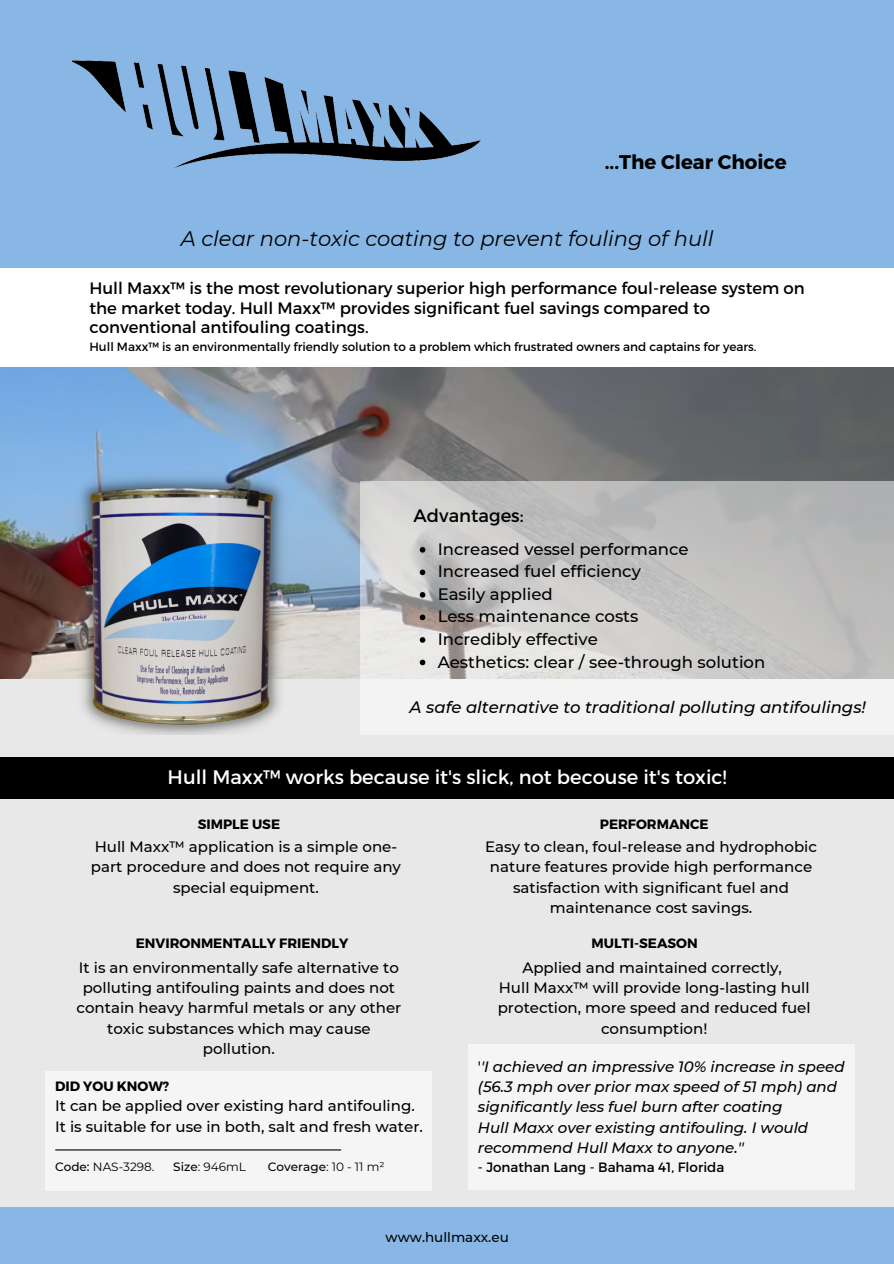
<style>
.page{position:relative;width:894px;height:1264px;background:#fff}
.page>*{position:absolute;margin:0;border:0;box-sizing:border-box;transform-origin:0 0}
.t1{font:italic 21px "Montserrat";color:#000}
.t2{font:700 19.8px "Montserrat";color:#000}
.t3{font:19.5px "Montserrat";color:#fff}
.t4{font:18px "Montserrat";color:#000}
.t5{font:16.5px/19.2px "Montserrat";color:#000}
.t6{font:500 16.5px/22.5px "Montserrat";color:#000}
.t7{font:italic 500 16.5px "Montserrat";color:#000}
.t8{font:500 15px/20.2px "Montserrat";color:#000;text-align:center}
.t9{font:italic 500 15px/20.2px "Montserrat";color:#000}
.t10{font:700 13.5px "Montserrat";color:#000}
.t11{font:13.5px "Montserrat";color:#000}
.t12{font:500 13.5px "Montserrat";color:#000}
.t13{font:12px "Montserrat";color:#000}
.t14{font:500 12px "Montserrat";color:#000}
.s1{font-style:normal}
.s2{font-weight:500}
.s3{font-weight:400}
</style>
<div class="page">
<div style="left:0;top:0;width:893px;height:1263px;background:#e8e8e8"></div>
<div style="left:46px;top:1070px;width:386px;height:120px;background:#f5f5f5"></div>
<div style="left:0;top:0;width:893px;height:275px;background:#88b7e5"></div>
<div style="left:0;top:268px;width:893px;height:113px;background:#fff"></div>
<img style="left:0;top:367px;width:893px;height:311px">
<div style="left:468px;top:1044px;width:386px;height:145px;background:#f5f5f5"></div>
<svg style="left:360px;top:481px;width:533px;height:253px"></svg>
<div style="left:0;top:1206px;width:893px;height:57px;background:#88b7e5"></div>
<img style="left:72px;top:467px;width:219px;height:267px">
<img style="left:72px;top:60px;width:409px;height:109px">
<div style="left:0;top:757px;width:893px;height:41px;background:#000"></div>
<hr style="left:56px;top:1149px;width:284px;height:1px;background:#000">
<svg style="left:419px;top:547px;width:6px;height:5px"></svg>
<svg style="left:419px;top:569px;width:6px;height:6px"></svg>
<svg style="left:419px;top:592px;width:6px;height:5px"></svg>
<svg style="left:419px;top:614px;width:6px;height:6px"></svg>
<svg style="left:419px;top:637px;width:6px;height:5px"></svg>
<svg style="left:419px;top:659px;width:6px;height:6px"></svg>
<h2 class="t2" style="left:604px;top:149px;width:183px">...The Clear Choice</h2>
<h1 class="t1" style="left:181px;top:226px;width:534px">A clear non-toxic coating to prevent fouling of hull</h1>
<p class="t5" style="left:89px;top:278px;width:716px">Hull Maxx™ is the most revolutionary superior high performance foul-release system on the market today. Hull Maxx™ provides significant fuel savings compared to conventional antifouling coatings.</p>
<p class="t13" style="left:89px;top:339px;width:668px">Hull Maxx™ is an environmentally friendly solution to a problem which frustrated owners and captains for years.</p>
<p class="t4" style="left:413px;top:504px;width:111px">Advantages:</p>
<p class="t6" style="left:437px;top:537px;width:329px">Increased vessel performance<br>Increased fuel efficiency<br>Easily applied<br>Less maintenance costs<br>Incredibly effective<br>Aesthetics: clear / see-through solution</p>
<p class="t7" style="left:409px;top:696px;width:458px">A safe alternative to traditional polluting antifoulings!</p>
<h3 class="t3" style="left:167px;top:764px;width:560px">Hull Maxx™ works because it's slick, not becouse it's toxic!</h3>
<p class="t10" style="left:198px;top:815px;width:84px">SIMPLE USE</p>
<p class="t8" style="left:91px;top:836px;width:311px">Hull Maxx™ application is a simple one&shy;part procedure and does not require any special equipment.</p>
<p class="t10" style="left:599px;top:815px;width:110px">PERFORMANCE</p>
<p class="t8" style="left:485px;top:836px;width:333px">Easy to clean, foul-release and hydrophobic nature features provide high performance satisfaction with significant fuel and maintenance cost savings.</p>
<p class="t10" style="left:591px;top:934px;width:108px">MULTI-SEASON</p>
<p class="t8" style="left:497px;top:957px;width:314px">Applied and maintained correctly,<br>Hull Maxx™ will provide long-lasting hull protection, more speed and reduced fuel consumption!</p>
<p class="t10" style="left:136px;top:934px;width:214px">ENVIRONMENTALLY FRIENDLY</p>
<p class="t8" style="left:76px;top:957px;width:326px">It is an environmentally safe alternative to polluting antifouling paints and does not contain heavy harmful metals or any other toxic substances which may cause pollution.</p>
<p class="t10" style="left:55px;top:1077px;width:116px">DID YOU KNOW?</p>
<p class="t9" style="left:478px;top:1056px;width:368px"><span class="s1">'</span>'I achieved an impressive 10% increase in speed (56.3 mph over prior max speed of 51 mph) and significantly less fuel burn after coating<br>Hull Maxx over existing antifouling. I would recommend Hull Maxx to anyone.''</p>
<p class="t11" style="left:478px;top:1158px;width:248px">- Jonathan Lang - Bahama 41, Florida</p>
<p class="t8" style="left:55px;top:1095px;width:369px;text-align:left">It can be applied over existing hard antifouling.<br>It is suitable for use in both, salt and fresh water.</p>
<p class="t13" style="left:55px;top:1159px;width:101px"><span class="s2">Code:</span> NAS-3298.</p>
<p class="t13" style="left:173px;top:1159px;width:74px"><span class="s2">Size</span>: 946mL</p>
<p class="t14" style="left:268px;top:1159px;width:118px">Coverage<span class="s3">: 10 - 11 m²</span></p>
<p class="t12" style="left:385px;top:1228px;width:125px">www.hullmaxx.eu</p>
</div>
